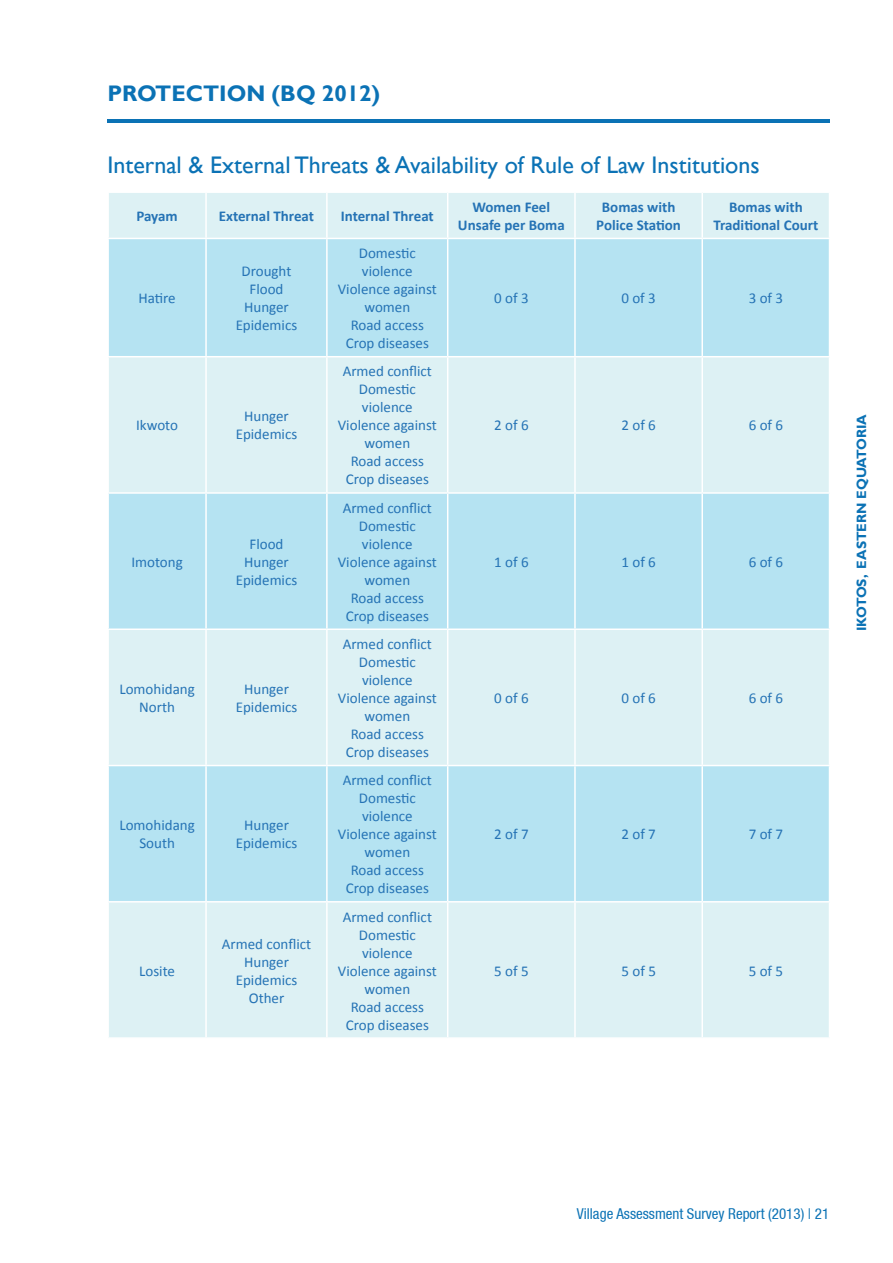
<style>
.page{position:relative;width:893px;height:1263px;background:#fff}
.page>*{position:absolute;margin:0;border:0;box-sizing:border-box;transform-origin:0 0}
.t1{font:24px "Gill Sans";color:#0b72b5}
.t2{font:700 22.5px "Gill Sans";color:#0b72b5}
.t3{font:15px/18px "Calibri";color:#2573b5;text-align:center}
.t4{font:700 15px/18px "Calibri";color:#2573b5;text-align:center}
.t5{font:condensed 15px "Helvetica Neue LT";color:#0b72b5}
.t6{font:700 13.5px "Gill Sans";color:#0b72b5}
</style>
<div class="page">
<hr style="left:107px;top:120px;width:723px;height:3px;background:#0b72b5">
<div style="left:109px;top:193px;width:720px;height:844px;background:#ddf1f4"></div>
<svg style="left:109px;top:239px;width:720px;height:662px;background:#c5e8f2"></svg>
<hr style="left:205px;top:193px;width:2px;height:45px;background:#fff">
<hr style="left:326px;top:193px;width:2px;height:45px;background:#fff">
<hr style="left:447px;top:193px;width:1px;height:45px;background:#fff">
<hr style="left:574px;top:193px;width:2px;height:45px;background:#fff">
<hr style="left:701px;top:193px;width:2px;height:45px;background:#fff">
<hr style="left:107px;top:238px;width:99px;height:1px;background:#fff">
<hr style="left:206px;top:238px;width:121px;height:1px;background:#fff">
<hr style="left:205px;top:239px;width:2px;height:117px;background:#fff">
<hr style="left:327px;top:238px;width:121px;height:1px;background:#fff">
<hr style="left:326px;top:239px;width:2px;height:117px;background:#fff">
<hr style="left:448px;top:238px;width:127px;height:1px;background:#fff">
<hr style="left:447px;top:239px;width:1px;height:117px;background:#fff">
<hr style="left:575px;top:238px;width:127px;height:1px;background:#fff">
<hr style="left:574px;top:239px;width:2px;height:117px;background:#fff">
<hr style="left:702px;top:238px;width:128px;height:1px;background:#fff">
<hr style="left:701px;top:239px;width:2px;height:117px;background:#fff">
<hr style="left:107px;top:356px;width:99px;height:1px;background:#fff">
<hr style="left:206px;top:356px;width:121px;height:1px;background:#fff">
<hr style="left:205px;top:357px;width:2px;height:135px;background:#fff">
<hr style="left:327px;top:356px;width:121px;height:1px;background:#fff">
<hr style="left:326px;top:357px;width:2px;height:135px;background:#fff">
<hr style="left:448px;top:356px;width:127px;height:1px;background:#fff">
<hr style="left:447px;top:357px;width:1px;height:135px;background:#fff">
<hr style="left:575px;top:356px;width:127px;height:1px;background:#fff">
<hr style="left:574px;top:357px;width:2px;height:135px;background:#fff">
<hr style="left:702px;top:356px;width:128px;height:1px;background:#fff">
<hr style="left:701px;top:357px;width:2px;height:135px;background:#fff">
<hr style="left:107px;top:492px;width:99px;height:2px;background:#fff">
<hr style="left:206px;top:492px;width:121px;height:2px;background:#fff">
<hr style="left:205px;top:494px;width:2px;height:134px;background:#fff">
<hr style="left:327px;top:492px;width:121px;height:2px;background:#fff">
<hr style="left:326px;top:494px;width:2px;height:134px;background:#fff">
<hr style="left:448px;top:492px;width:127px;height:2px;background:#fff">
<hr style="left:447px;top:494px;width:1px;height:134px;background:#fff">
<hr style="left:575px;top:492px;width:127px;height:2px;background:#fff">
<hr style="left:574px;top:494px;width:2px;height:134px;background:#fff">
<hr style="left:702px;top:492px;width:128px;height:2px;background:#fff">
<hr style="left:701px;top:494px;width:2px;height:134px;background:#fff">
<hr style="left:107px;top:628px;width:99px;height:2px;background:#fff">
<hr style="left:206px;top:628px;width:121px;height:2px;background:#fff">
<hr style="left:205px;top:630px;width:2px;height:135px;background:#fff">
<hr style="left:327px;top:628px;width:121px;height:2px;background:#fff">
<hr style="left:326px;top:630px;width:2px;height:135px;background:#fff">
<hr style="left:448px;top:628px;width:127px;height:2px;background:#fff">
<hr style="left:447px;top:630px;width:1px;height:135px;background:#fff">
<hr style="left:575px;top:628px;width:127px;height:2px;background:#fff">
<hr style="left:574px;top:630px;width:2px;height:135px;background:#fff">
<hr style="left:702px;top:628px;width:128px;height:2px;background:#fff">
<hr style="left:701px;top:630px;width:2px;height:135px;background:#fff">
<hr style="left:107px;top:765px;width:99px;height:1px;background:#fff">
<hr style="left:206px;top:765px;width:121px;height:1px;background:#fff">
<hr style="left:205px;top:766px;width:2px;height:135px;background:#fff">
<hr style="left:327px;top:765px;width:121px;height:1px;background:#fff">
<hr style="left:326px;top:766px;width:2px;height:135px;background:#fff">
<hr style="left:448px;top:765px;width:127px;height:1px;background:#fff">
<hr style="left:447px;top:766px;width:1px;height:135px;background:#fff">
<hr style="left:575px;top:765px;width:127px;height:1px;background:#fff">
<hr style="left:574px;top:766px;width:2px;height:135px;background:#fff">
<hr style="left:702px;top:765px;width:128px;height:1px;background:#fff">
<hr style="left:701px;top:766px;width:2px;height:135px;background:#fff">
<hr style="left:107px;top:901px;width:99px;height:1px;background:#fff">
<hr style="left:206px;top:901px;width:121px;height:1px;background:#fff">
<hr style="left:205px;top:902px;width:2px;height:135px;background:#fff">
<hr style="left:327px;top:901px;width:121px;height:1px;background:#fff">
<hr style="left:326px;top:902px;width:2px;height:135px;background:#fff">
<hr style="left:448px;top:901px;width:127px;height:1px;background:#fff">
<hr style="left:447px;top:902px;width:1px;height:135px;background:#fff">
<hr style="left:575px;top:901px;width:127px;height:1px;background:#fff">
<hr style="left:574px;top:902px;width:2px;height:135px;background:#fff">
<hr style="left:702px;top:901px;width:128px;height:1px;background:#fff">
<hr style="left:701px;top:902px;width:2px;height:135px;background:#fff">
<h2 class="t2" style="left:107px;top:80px;width:274px">PROTECTION (BQ 2012)</h2>
<h1 class="t1" style="left:107px;top:151px;width:654px">Internal &amp; External Threats &amp; Availability of Rule of Law Institutions</h1>
<p class="t4" style="left:136px;top:207px;width:43px">Payam</p>
<p class="t4" style="left:219px;top:207px;width:97px">External Threat</p>
<p class="t4" style="left:341px;top:207px;width:94px">Internal Threat</p>
<p class="t4" style="left:458px;top:198px;width:108px">Women Feel<br>Unsafe per Boma</p>
<p class="t4" style="left:596px;top:198px;width:86px">Bomas with<br>Police Station</p>
<p class="t4" style="left:713px;top:198px;width:106px">Bomas with<br>Traditional Court</p>
<p class="t3" style="left:138px;top:289px;width:39px">Hatire</p>
<p class="t3" style="left:236px;top:262px;width:63px">Drought<br>Flood<br>Hunger<br>Epidemics</p>
<p class="t3" style="left:136px;top:416px;width:43px">Ikwoto</p>
<p class="t3" style="left:236px;top:407px;width:63px">Hunger<br>Epidemics</p>
<p class="t3" style="left:131px;top:553px;width:53px">Imotong</p>
<p class="t3" style="left:236px;top:535px;width:63px">Flood<br>Hunger<br>Epidemics</p>
<p class="t3" style="left:119px;top:680px;width:77px">Lomohidang<br>North</p>
<p class="t3" style="left:236px;top:680px;width:63px">Hunger<br>Epidemics</p>
<p class="t3" style="left:119px;top:816px;width:77px">Lomohidang<br>South</p>
<p class="t3" style="left:236px;top:816px;width:63px">Hunger<br>Epidemics</p>
<p class="t3" style="left:139px;top:962px;width:37px">Losite</p>
<p class="t3" style="left:222px;top:935px;width:91px">Armed conflict<br>Hunger<br>Epidemics<br>Other</p>
<p class="t3" style="left:338px;top:244px;width:101px">Domestic violence<br>Violence against women<br>Road access<br>Crop diseases</p>
<p class="t3" style="left:338px;top:362px;width:101px">Armed conflict<br>Domestic violence<br>Violence against women<br>Road access<br>Crop diseases</p>
<p class="t3" style="left:338px;top:499px;width:101px">Armed conflict<br>Domestic violence<br>Violence against women<br>Road access<br>Crop diseases</p>
<p class="t3" style="left:338px;top:635px;width:101px">Armed conflict<br>Domestic violence<br>Violence against women<br>Road access<br>Crop diseases</p>
<p class="t3" style="left:338px;top:771px;width:101px">Armed conflict<br>Domestic violence<br>Violence against women<br>Road access<br>Crop diseases</p>
<p class="t3" style="left:338px;top:908px;width:101px">Armed conflict<br>Domestic violence<br>Violence against women<br>Road access<br>Crop diseases</p>
<p class="t3" style="left:494px;top:289px;width:36px">0 of 3</p>
<p class="t3" style="left:621px;top:289px;width:36px">0 of 3</p>
<p class="t3" style="left:749px;top:289px;width:36px">3 of 3</p>
<p class="t3" style="left:494px;top:416px;width:36px">2 of 6</p>
<p class="t3" style="left:621px;top:416px;width:36px">2 of 6</p>
<p class="t3" style="left:749px;top:416px;width:36px">6 of 6</p>
<p class="t3" style="left:494px;top:553px;width:36px">1 of 6</p>
<p class="t3" style="left:621px;top:553px;width:36px">1 of 6</p>
<p class="t3" style="left:749px;top:553px;width:36px">6 of 6</p>
<p class="t3" style="left:494px;top:689px;width:36px">0 of 6</p>
<p class="t3" style="left:621px;top:689px;width:36px">0 of 6</p>
<p class="t3" style="left:749px;top:689px;width:36px">6 of 6</p>
<p class="t3" style="left:494px;top:825px;width:36px">2 of 7</p>
<p class="t3" style="left:621px;top:825px;width:36px">2 of 7</p>
<p class="t3" style="left:749px;top:825px;width:36px">7 of 7</p>
<p class="t3" style="left:494px;top:962px;width:36px">5 of 5</p>
<p class="t3" style="left:621px;top:962px;width:36px">5 of 5</p>
<p class="t3" style="left:749px;top:962px;width:36px">5 of 5</p>
<p class="t6" style="left:853px;top:631px;width:219px;rotate:-90deg">IKOTOS, EASTERN EQUATORIA</p>
<p class="t5" style="left:577px;top:1205px;width:254px">Village Assessment Survey Report (2013) | 21</p>
</div>
